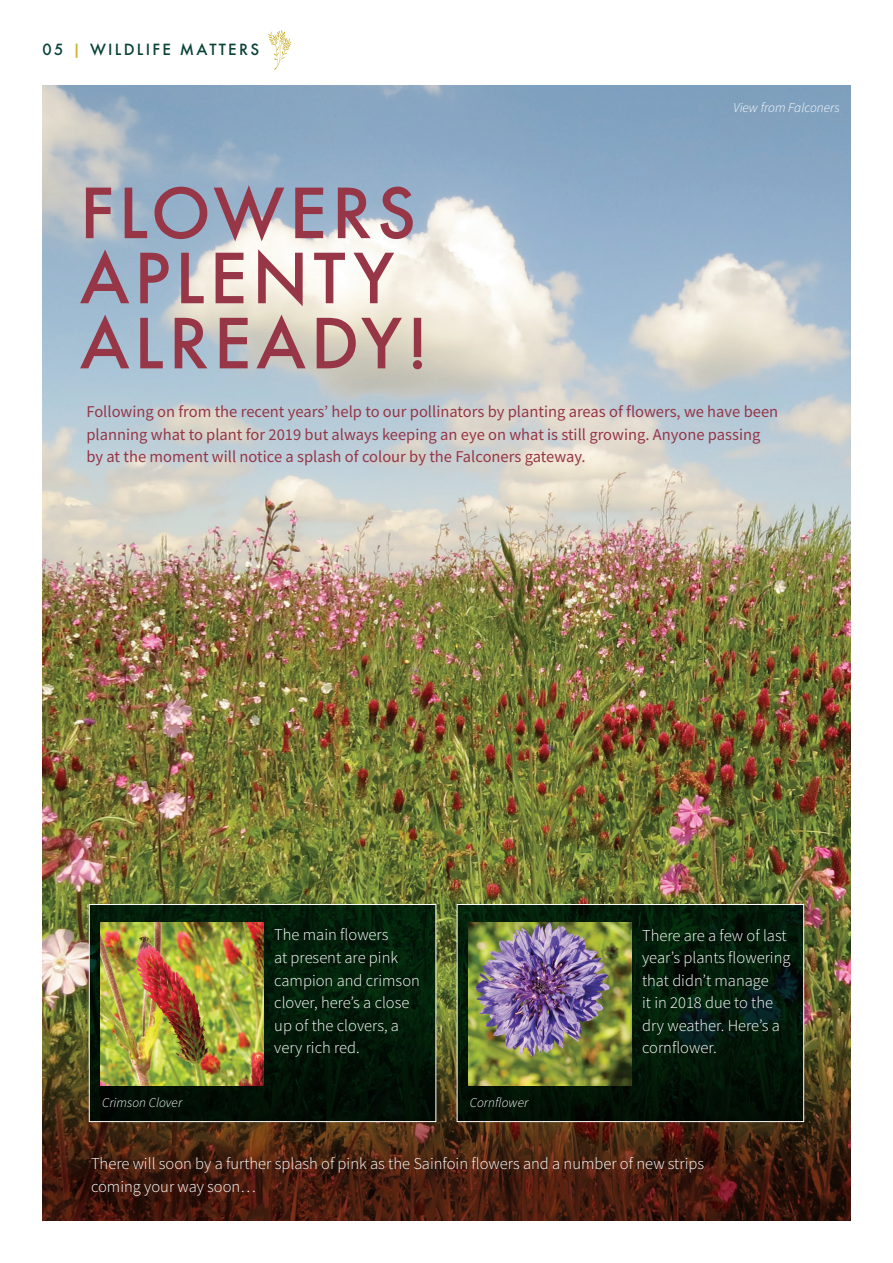
<style>
.page{position:relative;width:893px;height:1263px;background:#fff}
.page>*{position:absolute;margin:0;border:0;box-sizing:border-box;transform-origin:0 0}
.t1{font:500 67.05px/65.1px "Futura";letter-spacing:.07em;color:#963647}
.t2{font:300 16.5px/22.5px "Source Sans Pro";color:#fff}
.t3{font:16.5px/22.5px "Source Sans Pro";color:#963647}
.t4{font:500 15px "Futura";letter-spacing:.15em;color:#084236}
.t5{font:italic 300 13.5px "Source Sans Pro";color:#fff}
.s1{color:#ccb132}
</style>
<div class="page">
<img style="left:43px;top:85px;width:807px;height:1135px">
<svg style="left:91px;top:906px;width:343px;height:214px;background:#031908"></svg>
<div style="left:89px;top:904px;width:347px;height:218px;border:1px solid #fff"></div>
<svg style="left:459px;top:906px;width:343px;height:214px;background:#031809"></svg>
<div style="left:457px;top:904px;width:347px;height:218px;border:1px solid #fff"></div>
<img style="left:101px;top:923px;width:163px;height:163px">
<img style="left:469px;top:923px;width:163px;height:163px">
<svg style="left:268px;top:30px;width:23px;height:40px"></svg>
<p class="t4" style="left:43px;top:39px;width:218px">05 <span class="s1">|</span> WILDLIFE MATTERS</p>
<p class="t5" style="left:733px;top:99px;width:108px">View from Falconers</p>
<h1 class="t1" style="left:80px;top:180px;width:350px">FLOWERS<br>APLENTY<br>ALREADY!</h1>
<p class="t3" style="left:86px;top:401px;width:693px">Following on from the recent years’ help to our pollinators by planting areas of flowers, we have been planning what to plant for 2019 but always keeping an eye on what is still growing. Anyone passing by at the moment will notice a splash of colour by the Falconers gateway.</p>
<p class="t2" style="left:274px;top:924px;width:147px">The main flowers<br>at present are pink campion and crimson clover, here’s a close up of the clovers, a very rich red.</p>
<p class="t2" style="left:642px;top:924px;width:150px">There are a few of last year’s plants flowering that didn’t manage<br>it in 2018 due to the dry weather. Here’s a cornflower.</p>
<p class="t5" style="left:102px;top:1094px;width:82px">Crimson Clover</p>
<p class="t5" style="left:470px;top:1094px;width:60px">Cornflower</p>
<p class="t2" style="left:91px;top:1152px;width:615px">There will soon by a further splash of pink as the Sainfoin flowers and a number of new strips coming your way soon…</p>
</div>
